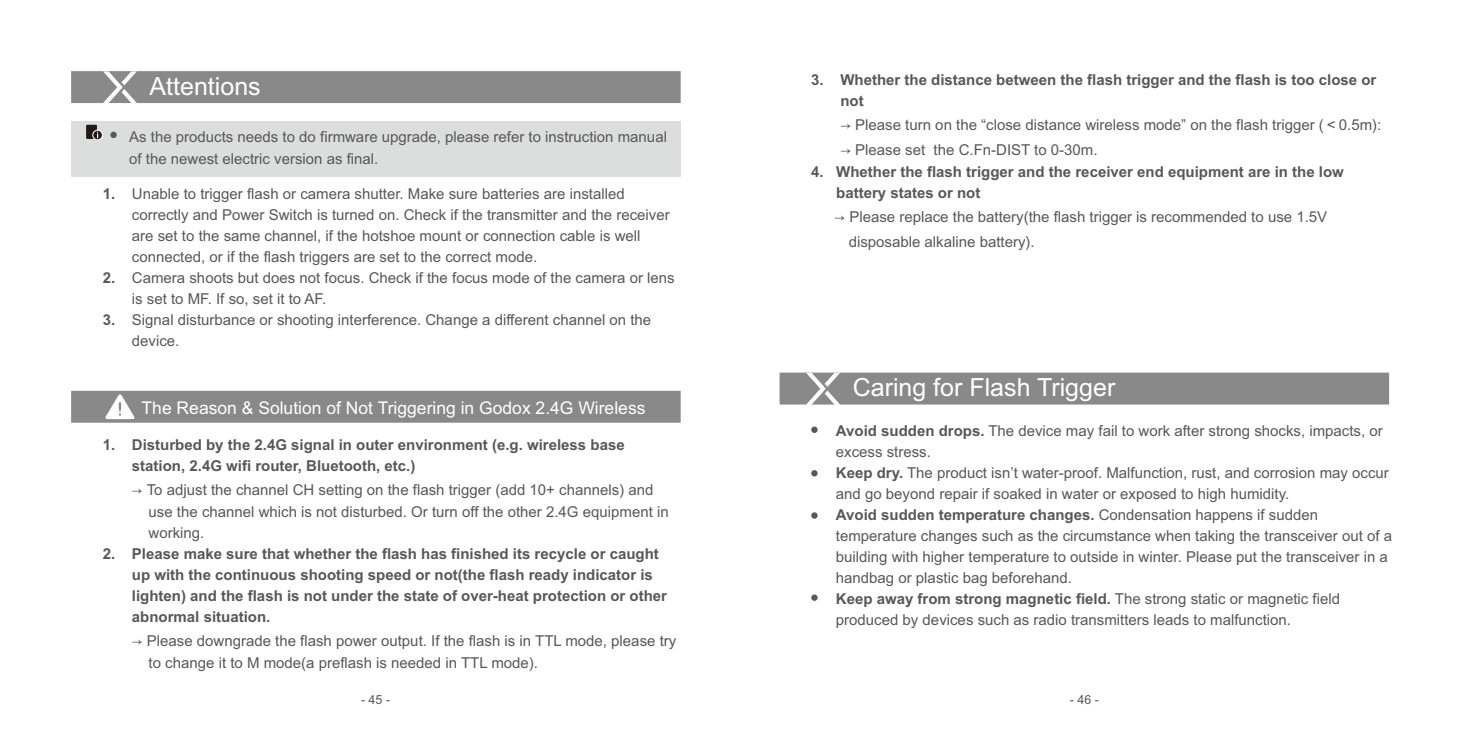
<style>
.page{position:relative;width:1460px;height:752px;background:#fff}
.page>*{position:absolute;margin:0;border:0;box-sizing:border-box;transform-origin:0 0}
.t1{font:25px "Arial";color:#fff}
.t2{font:17.5px "Arial";color:#fff}
.t3{font:15px/21px "Arial";color:#595857}
.t4{font:700 15px/21px "Arial";color:#595857}
.t5{font:15px/25px "Arial Unicode MS";color:#595857}
.t6{font:12.5px "Arial";color:#595857}
.s1{font-weight:700}
.s2{font-family:"Arial Unicode MS"}
</style>
<div class="page">
<div style="left:71px;top:71px;width:610px;height:32px;background:#898989"></div>
<svg style="left:103px;top:71px;width:34px;height:32px"></svg>
<div style="left:71px;top:390px;width:610px;height:32px;background:#898989"></div>
<div style="left:71px;top:120px;width:610px;height:56px;background:#dcdddd"></div>
<div style="left:110px;top:132px;width:7px;height:6px;background:#595857;border-radius:50%"></div>
<div style="left:86px;top:125px;width:11px;height:14px;background:#231916"></div>
<div style="left:92px;top:130px;width:11px;height:10px;border:2px solid #fff;border-radius:50%"></div>
<svg style="left:93px;top:131px;width:9px;height:8px"></svg>
<svg style="left:105px;top:394px;width:30px;height:25px"></svg>
<div style="left:811px;top:426px;width:7px;height:6px;background:#595857;border-radius:50%"></div>
<div style="left:811px;top:470px;width:7px;height:6px;background:#595857;border-radius:50%"></div>
<div style="left:811px;top:512px;width:7px;height:6px;background:#595857;border-radius:50%"></div>
<div style="left:811px;top:594px;width:7px;height:6px;background:#595857;border-radius:50%"></div>
<div style="left:780px;top:372px;width:609px;height:32px;background:#898989"></div>
<svg style="left:806px;top:372px;width:34px;height:32px"></svg>
<h1 class="t1" style="left:150px;top:77px;width:113px">Attentions</h1>
<p class="t3" style="left:129px;top:127px;width:539px;line-height:22.5px">As the products needs to do firmware upgrade, please refer to instruction manual of the newest electric version as final.</p>
<p class="t3" style="left:132px;top:185px;width:539px;text-indent:-29px"><span class="s1">1.</span> Unable to trigger flash or camera shutter. Make sure batteries are installed correctly and Power Switch is turned on. Check if the transmitter and the receiver are set to the same channel, if the hotshoe mount or connection cable is well connected, or if the flash triggers are set to the correct mode.</p>
<p class="t3" style="left:132px;top:269px;width:544px;text-indent:-29px"><span class="s1">2.</span> Camera shoots but does not focus. Check if the focus mode of the camera or lens is set to MF. If so, set it to AF.</p>
<p class="t3" style="left:132px;top:310px;width:521px;text-indent:-29px"><span class="s1">3.</span> Signal disturbance or shooting interference. Change a different channel on the device.</p>
<p class="t2" style="left:142px;top:400px;width:505px">The Reason &amp; Solution of Not Triggering in Godox 2.4G Wireless</p>
<p class="t4" style="left:132px;top:435px;width:494px;text-indent:-29px">1. Disturbed by the 2.4G signal in outer environment (e.g. wireless base station, 2.4G wifi router, Bluetooth, etc.)</p>
<p class="t3" style="left:149px;top:480px;width:522px;text-indent:-17px"><span class="s2">→</span> To adjust the channel CH setting on the flash trigger (add 10+ channels) and use the channel which is not disturbed. Or turn off the other 2.4G equipment in working.</p>
<p class="t4" style="left:132px;top:544px;width:537px;text-indent:-29px">2. Please make sure that whether the flash has finished its recycle or caught up with the continuous shooting speed or not(the flash ready indicator is lighten) and the flash is not under the state of over-heat protection or other abnormal situation.</p>
<p class="t3" style="left:149px;top:630px;width:529px;line-height:22px;text-indent:-17px"><span class="s2">→</span> Please downgrade the flash power output. If the flash is in TTL mode, please try to change it to M mode(a preflash is needed in TTL mode).</p>
<p class="t4" style="left:840px;top:70px;width:537px;text-indent:-29px">3. Whether the distance between the flash trigger and the flash is too close or not</p>
<p class="t5" style="left:840px;top:113px;width:542px">→ Please turn on the “close distance wireless mode” on the flash trigger (＜0.5m):</p>
<p class="t3" style="left:840px;top:140px;width:259px"><span class="s2">→</span> Please set the C.Fn-DIST to 0-30m.</p>
<p class="t4" style="left:836px;top:162px;width:509px;text-indent:-25px">4. Whether the flash trigger and the receiver end equipment are in the low battery states or not</p>
<p class="t5" style="left:849px;top:205px;width:480px;text-indent:-38px">　 → Please replace the battery(the flash trigger is recommended to use 1.5V disposable alkaline battery).</p>
<h1 class="t1" style="left:853px;top:378px;width:264px">Caring for Flash Trigger</h1>
<p class="t3" style="left:836px;top:421px;width:558px"><span class="s1">Avoid sudden drops.</span> The device may fail to work after strong shocks, impacts, or excess stress.<br><span class="s1">Keep dry.</span> The product isn’t water-proof. Malfunction, rust, and corrosion may occur and go beyond repair if soaked in water or exposed to high humidity.<br><span class="s1">Avoid sudden temperature changes.</span> Condensation happens if sudden temperature changes such as the circumstance when taking the transceiver out of a building with higher temperature to outside in winter. Please put the transceiver in a handbag or plastic bag beforehand.<br><span class="s1">Keep away from strong magnetic field.</span> The strong static or magnetic field produced by devices such as radio transmitters leads to malfunction.</p>
<p class="t6" style="left:361px;top:694px;width:31px">- 45 -</p>
<p class="t6" style="left:1070px;top:694px;width:31px">- 46 -</p>
</div>
